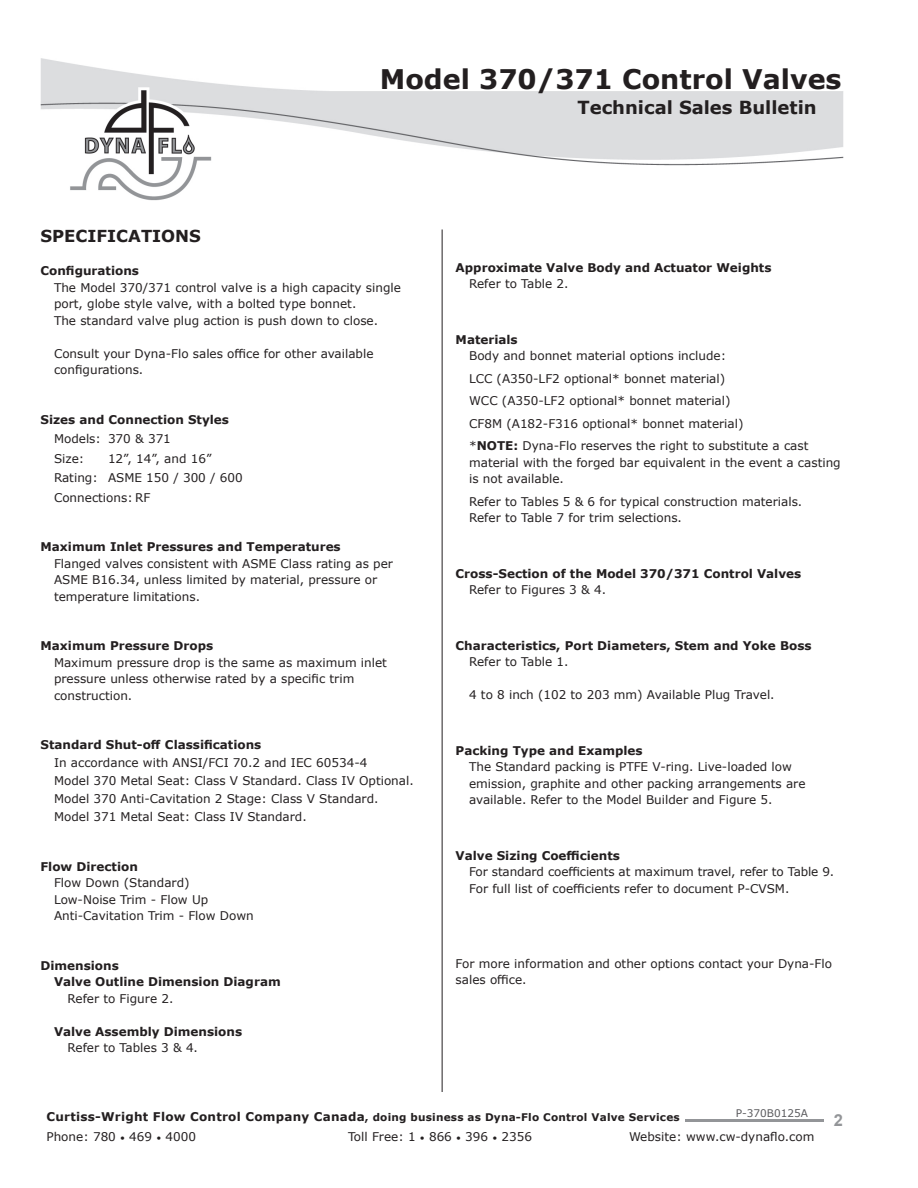
<style>
.page{position:relative;width:918px;height:1188px;background:#fff}
.page>*{position:absolute;margin:0;border:0;box-sizing:border-box;transform-origin:0 0}
.t1{font:700 27px "Verdana";color:#231f20}
.t2{font:700 18px "Verdana";color:#231f20}
.t3{font:700 16.5px "Verdana";color:#231f20}
.t4{font:700 16.5px "Arial";color:#939598}
.t5{font:12px/16.5px "Verdana";color:#231f20}
.t6{font:700 12px/16.5px "Verdana";color:#231f20}
.t7{font:700 10.5px "Verdana";letter-spacing:.02em;color:#231f20}
.t8{font:10.5px "Verdana";color:#5a5a5d}
.s1{font-weight:700}
.s2{font-size:12px}
.s3{font-size:9px}
</style>
<div class="page">
<hr style="left:685px;top:1120px;width:139px;height:2px;background:#939598">
<img style="left:41px;top:58px;width:803px;height:143px">
<hr style="left:442px;top:230px;width:1px;height:862px;background:#231f20">
<h1 class="t1" style="left:380px;top:60px;width:463px">Model 370/371 Control Valves</h1>
<h2 class="t2" style="left:578px;top:95px;width:241px">Technical Sales Bulletin</h2>
<h3 class="t3" style="left:40px;top:224px;width:162px">SPECIFICATIONS</h3>
<p class="t6" style="left:40px;top:262px;width:100px">Configurations</p>
<p class="t5" style="left:54px;top:279px;width:348px">The Model 370/371 control valve is a high capacity single port, globe style valve, with a bolted type bonnet.<br>The standard valve plug action is push down to close.</p>
<p class="t5" style="left:54px;top:345px;width:321px">Consult your Dyna-Flo sales office for other available configurations.</p>
<p class="t6" style="left:40px;top:411px;width:190px">Sizes and Connection Styles</p>
<p class="t5" style="left:54px;top:429px;width:118px;line-height:19.5px">Models: 370 &amp; 371<br>Size:</p>
<p class="t5" style="left:54px;top:448px;width:190px;line-height:19.5px;text-indent:54px">12”, 14”, and 16”<br>Rating: ASME 150 / 300 / 600<br>Connections: RF</p>
<p class="t6" style="left:40px;top:538px;width:302px">Maximum Inlet Pressures and Temperatures</p>
<p class="t5" style="left:54px;top:555px;width:341px">Flanged valves consistent with ASME Class rating as per<br>ASME B16.34, unless limited by material, pressure or temperature limitations.</p>
<p class="t6" style="left:40px;top:637px;width:174px">Maximum Pressure Drops</p>
<p class="t5" style="left:54px;top:654px;width:334px">Maximum pressure drop is the same as maximum inlet pressure unless otherwise rated by a specific trim construction.</p>
<p class="t6" style="left:40px;top:736px;width:222px">Standard Shut-off Classifications</p>
<p class="t5" style="left:54px;top:754px;width:361px;line-height:18px">In accordance with ANSI/FCI 70.2 and IEC 60534-4<br>Model 370 Metal Seat: Class V Standard. Class IV Optional.<br>Model 370 Anti-Cavitation 2 Stage: Class V Standard.<br>Model 371 Metal Seat: Class IV Standard.</p>
<p class="t6" style="left:40px;top:858px;width:99px">Flow Direction</p>
<p class="t5" style="left:54px;top:874px;width:201px">Flow Down (Standard)<br>Low-Noise Trim - Flow Up<br>Anti-Cavitation Trim - Flow Down</p>
<p class="t6" style="left:54px;top:957px;width:228px;text-indent:-14px">Dimensions<br>Valve Outline Dimension Diagram</p>
<p class="t5" style="left:68px;top:990px;width:107px">Refer to Figure 2.</p>
<p class="t6" style="left:54px;top:1023px;width:190px">Valve Assembly Dimensions</p>
<p class="t5" style="left:68px;top:1039px;width:132px">Refer to Tables 3 &amp; 4.</p>
<p class="t6" style="left:456px;top:259px;width:317px">Approximate Valve Body and Actuator Weights</p>
<p class="t5" style="left:469px;top:275px;width:101px">Refer to Table 2.</p>
<p class="t6" style="left:456px;top:331px;width:64px">Materials</p>
<p class="t5" style="left:469px;top:344px;width:341px;line-height:22.5px">Body and bonnet material options include:<br>LCC (A350-LF2 optional* bonnet material)<br>WCC (A350-LF2 optional* bonnet material)<br>CF8M (A182-F316 optional* bonnet material)<br>*<span class="s1">NOTE:</span> Dyna-Flo reserves the right to substitute a cast</p>
<p class="t5" style="left:469px;top:454px;width:373px">material with the forged bar equivalent in the event a casting is not available.</p>
<p class="t5" style="left:469px;top:493px;width:335px">Refer to Tables 5 &amp; 6 for typical construction materials.<br>Refer to Table 7 for trim selections.</p>
<p class="t6" style="left:456px;top:565px;width:347px">Cross-Section of the Model 370/371 Control Valves</p>
<p class="t5" style="left:469px;top:581px;width:138px">Refer to Figures 3 &amp; 4.</p>
<p class="t6" style="left:456px;top:637px;width:358px">Characteristics, Port Diameters, Stem and Yoke Boss</p>
<p class="t5" style="left:469px;top:653px;width:101px">Refer to Table 1.</p>
<p class="t5" style="left:469px;top:686px;width:307px">4 to 8 inch (102 to 203 mm) Available Plug Travel.</p>
<p class="t6" style="left:456px;top:742px;width:189px">Packing Type and Examples</p>
<p class="t5" style="left:469px;top:758px;width:338px">The Standard packing is PTFE V-ring. Live-loaded low emission, graphite and other packing arrangements are available. Refer to the Model Builder and Figure 5.</p>
<p class="t6" style="left:456px;top:847px;width:166px">Valve Sizing Coefficients</p>
<p class="t5" style="left:469px;top:863px;width:367px">For standard coefficients at maximum travel, refer to Table 9.<br>For full list of coefficients refer to document P-CVSM.</p>
<p class="t5" style="left:456px;top:955px;width:378px">For more information and other options contact your Dyna-Flo sales office.</p>
<p class="t8" style="left:736px;top:1106px;width:74px">P-370B0125A</p>
<p class="t7" style="left:46px;top:1110px;width:635px"><span class="s2">Curtiss-Wright Flow Control Company Canada</span>, doing business as Dyna-Flo Control Valve Services</p>
<p class="t5" style="left:46px;top:1128px;width:151px">Phone: 780 <span class="s3">•</span> 469 <span class="s3">•</span> 4000</p>
<p class="t5" style="left:348px;top:1128px;width:185px">Toll Free: 1 <span class="s3">•</span> 866 <span class="s3">•</span> 396 <span class="s3">•</span> 2356</p>
<p class="t5" style="left:629px;top:1128px;width:187px">Website: www.cw-dynaflo.com</p>
<h3 class="t4" style="left:834px;top:1108px;width:11px">2</h3>
</div>
